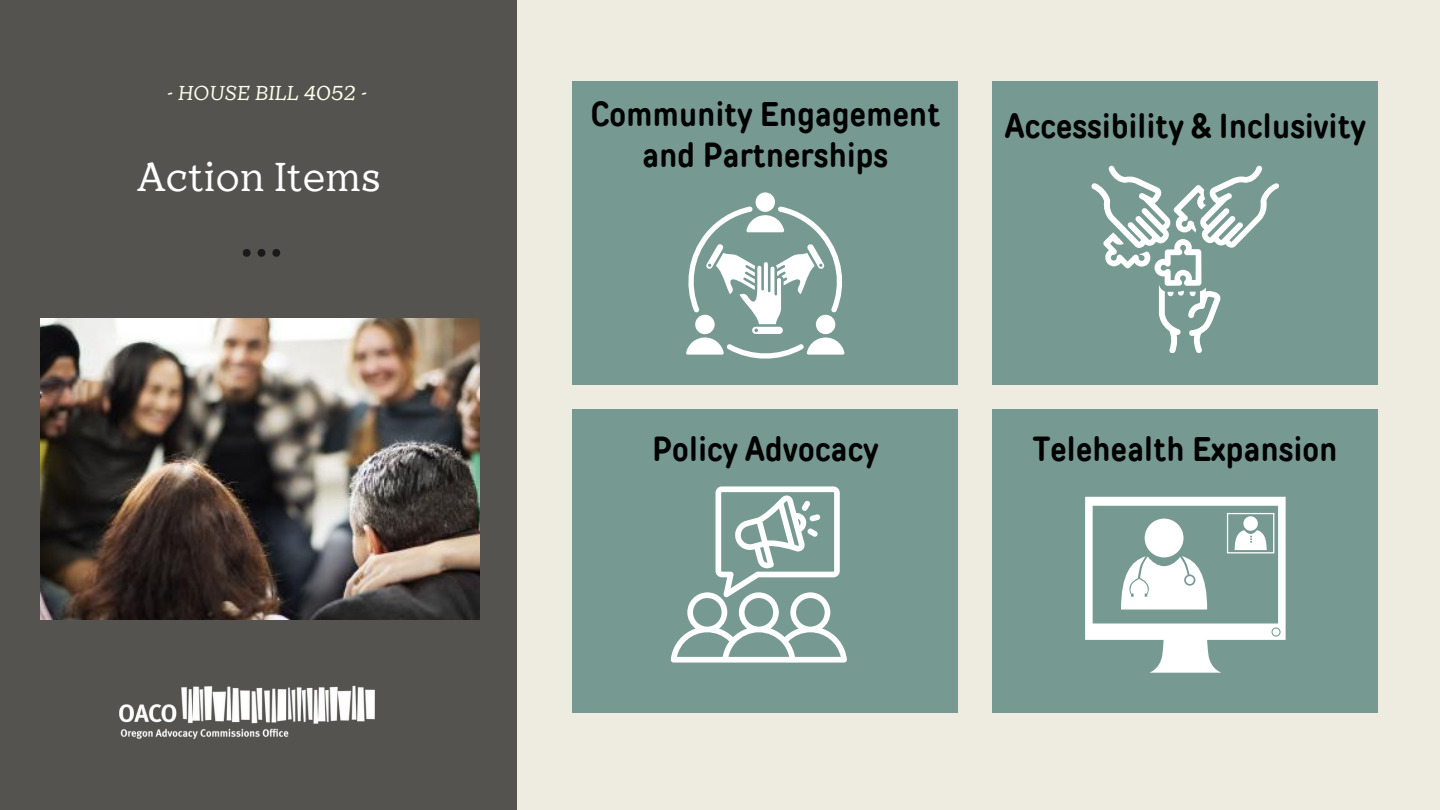
<style>
.page{position:relative;width:1440px;height:810px;background:#eeece1}
.page>*{position:absolute;margin:0;border:0;box-sizing:border-box;transform-origin:0 0}
.t1{font:65px "TT Phobos";color:#1b1a1a}
.t2{font:40px "TT Phobos";letter-spacing:.005em;color:#fff}
.t3{font:700 34px/40.5px "TT Rounds Condensed";letter-spacing:.01em;color:#000;text-align:center}
.t4{font:italic 20px "TT Phobos";letter-spacing:.01em;color:#ffffec}
</style>
<div class="page">
<div style="left:0;top:0;width:517px;height:810px;background:#54534f"></div>
<img style="left:40px;top:318px;width:440px;height:302px">
<div style="left:572px;top:81px;width:386px;height:303px;background:#769992"></div>
<img style="left:119px;top:685px;width:256px;height:54px">
<div style="left:992px;top:409px;width:386px;height:303px;background:#769992"></div>
<div style="left:572px;top:409px;width:386px;height:303px;background:#769992"></div>
<div style="left:992px;top:81px;width:386px;height:303px;background:#769992"></div>
<svg style="left:686px;top:192px;width:159px;height:167px"></svg>
<svg style="left:671px;top:486px;width:176px;height:177px"></svg>
<svg style="left:1091px;top:165px;width:188px;height:188px"></svg>
<svg style="left:1085px;top:497px;width:200px;height:176px"></svg>
<p class="t4" style="left:167px;top:81px;width:202px">- HOUSE BILL 4052 -</p>
<p class="t2" style="left:137px;top:153px;width:245px">Action Items</p>
<p class="t1" style="left:240px;top:194px;width:45px">...</p>
<h2 class="t3" style="left:590px;top:94px;width:351px">Community Engagement and Partnerships</h2>
<p class="t3" style="left:1005px;top:106px;width:362px">Accessibility &amp; Inclusivity</p>
<h2 class="t3" style="left:652px;top:429px;width:228px">Policy Advocacy</h2>
<p class="t3" style="left:1033px;top:429px;width:306px">Telehealth Expansion</p>
</div>
